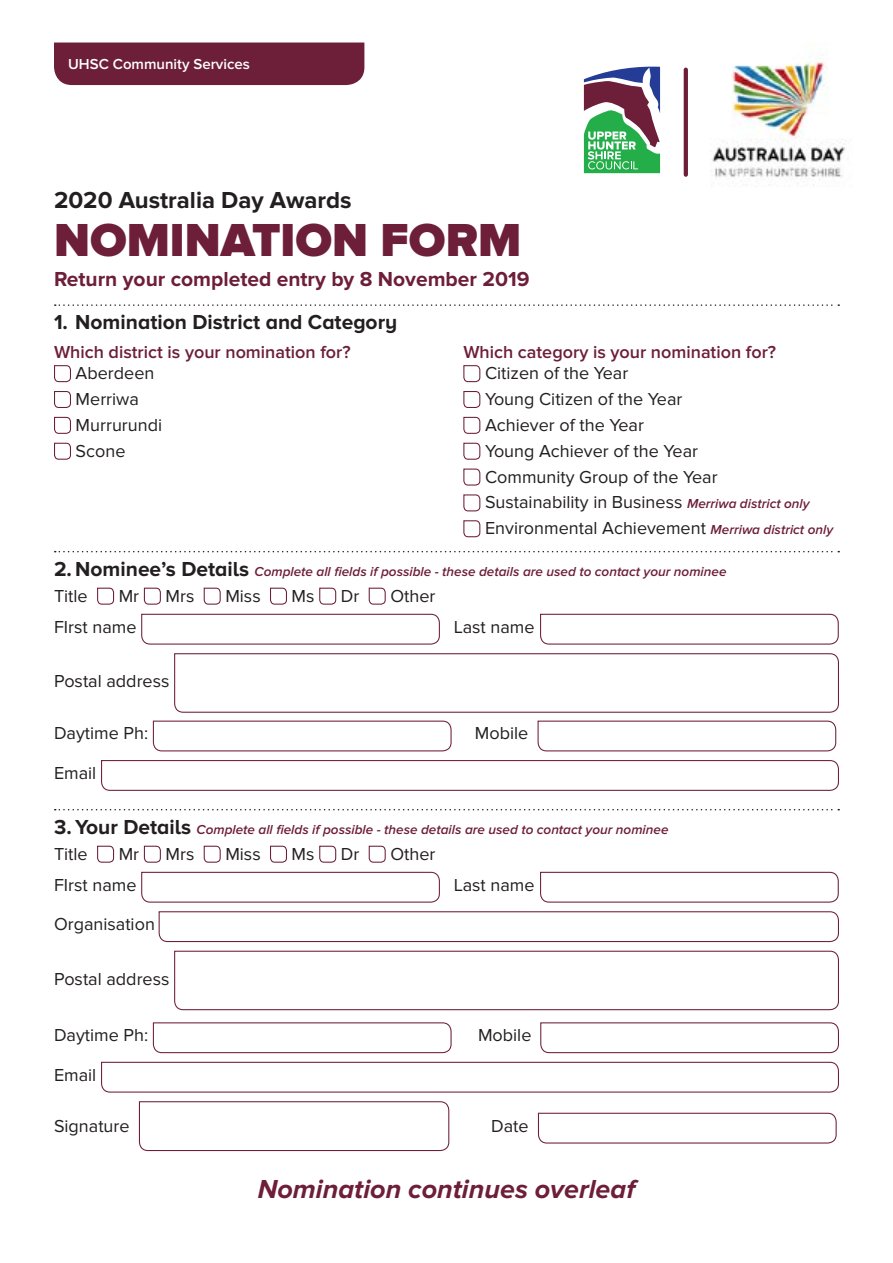
<style>
.page{position:relative;width:893px;height:1263px;background:#fff}
.page>*{position:absolute;margin:0;border:0;box-sizing:border-box;transform-origin:0 0}
.t1{font:900 48px "Proxima Nova";color:#6d1e39}
.Paragraph{font:italic 700 27px "Proxima Nova";color:#6d1e39}
.t2{font:700 24px "Proxima Nova";color:#231f20}
.t3{font:700 21px "Proxima Nova";color:#6d1e39}
.t4{font:700 21px "Proxima Nova A";color:#231f20}
.Paragraph-2{font:18px "Proxima Nova";color:#231f20}
.t5{font:600 18px "Proxima Nova";color:#6d1e39}
.Paragraph-3{font:600 15px "Proxima Nova";color:#fff}
.t6{font:italic 600 13.5px "Proxima Nova";color:#6d1e39}
.s1{font-weight:600;font-style:italic;font-size:13.5px;color:#6d1e39}
.s2{font-family:"Proxima Nova A";font-weight:700;font-style:normal;font-size:21px;color:#231f20}
</style>
<div class="page">
<svg style="left:55px;top:304px;width:784px;height:2px"></svg>
<svg style="left:54px;top:365px;width:17px;height:18px"></svg>
<svg style="left:54px;top:391px;width:17px;height:17px"></svg>
<svg style="left:54px;top:416px;width:17px;height:18px"></svg>
<svg style="left:54px;top:442px;width:17px;height:18px"></svg>
<svg style="left:463px;top:365px;width:18px;height:18px"></svg>
<svg style="left:463px;top:391px;width:18px;height:17px"></svg>
<svg style="left:463px;top:416px;width:18px;height:18px"></svg>
<svg style="left:463px;top:442px;width:18px;height:18px"></svg>
<svg style="left:463px;top:468px;width:18px;height:18px"></svg>
<svg style="left:463px;top:494px;width:18px;height:18px"></svg>
<svg style="left:463px;top:520px;width:18px;height:18px"></svg>
<svg style="left:55px;top:551px;width:784px;height:1px"></svg>
<svg style="left:55px;top:809px;width:784px;height:1px"></svg>
<svg style="left:97px;top:587px;width:18px;height:18px"></svg>
<svg style="left:143px;top:587px;width:18px;height:18px"></svg>
<svg style="left:203px;top:587px;width:18px;height:18px"></svg>
<svg style="left:270px;top:587px;width:17px;height:18px"></svg>
<svg style="left:319px;top:587px;width:18px;height:18px"></svg>
<svg style="left:368px;top:587px;width:18px;height:18px"></svg>
<svg style="left:141px;top:613px;width:299px;height:32px"></svg>
<svg style="left:540px;top:613px;width:299px;height:32px"></svg>
<svg style="left:174px;top:653px;width:665px;height:60px"></svg>
<svg style="left:152px;top:720px;width:300px;height:32px"></svg>
<svg style="left:537px;top:720px;width:300px;height:32px"></svg>
<svg style="left:101px;top:760px;width:738px;height:31px"></svg>
<svg style="left:97px;top:845px;width:18px;height:18px"></svg>
<svg style="left:143px;top:845px;width:18px;height:18px"></svg>
<svg style="left:203px;top:845px;width:18px;height:18px"></svg>
<svg style="left:270px;top:845px;width:17px;height:18px"></svg>
<svg style="left:319px;top:845px;width:18px;height:18px"></svg>
<svg style="left:368px;top:845px;width:18px;height:18px"></svg>
<svg style="left:141px;top:871px;width:299px;height:32px"></svg>
<svg style="left:540px;top:871px;width:299px;height:32px"></svg>
<svg style="left:158px;top:911px;width:681px;height:31px"></svg>
<svg style="left:174px;top:950px;width:665px;height:61px"></svg>
<svg style="left:152px;top:1022px;width:300px;height:32px"></svg>
<svg style="left:540px;top:1022px;width:299px;height:32px"></svg>
<svg style="left:101px;top:1061px;width:738px;height:32px"></svg>
<svg style="left:138px;top:1101px;width:312px;height:50px"></svg>
<svg style="left:537px;top:1112px;width:300px;height:32px"></svg>
<img style="left:710px;top:54px;width:136px;height:131px">
<svg style="left:583px;top:66px;width:78px;height:108px"></svg>
<hr style="left:684px;top:70px;width:4px;height:105px;background:#6d1e39">
<div style="left:54px;top:43px;width:310px;height:42px;background:#6d1e39"></div>
<p class="Paragraph-3" style="left:68px;top:55px;width:183px">UHSC Community Services</p>
<h3 class="t2" style="left:54px;top:186px;width:299px">2020 Australia Day Awards</h3>
<h1 class="t1" style="left:54px;top:212px;width:469px">NOMINATION FORM</h1>
<h4 class="t3" style="left:54px;top:267px;width:477px">Return your completed entry by 8 November 2019</h4>
<p class="t4" style="left:54px;top:310px;width:345px">1. Nomination District and Category</p>
<h5 class="t5" style="left:54px;top:341px;width:298px">Which district is your nomination for?</h5>
<p class="Paragraph-2" style="left:76px;top:363px;width:80px">Aberdeen</p>
<p class="Paragraph-2" style="left:76px;top:389px;width:65px">Merriwa</p>
<p class="Paragraph-2" style="left:76px;top:414px;width:88px">Murrurundi</p>
<p class="Paragraph-2" style="left:76px;top:440px;width:51px">Scone</p>
<h5 class="t5" style="left:463px;top:341px;width:314px">Which category is your nomination for?</h5>
<p class="Paragraph-2" style="left:485px;top:363px;width:145px">Citizen of the Year</p>
<p class="Paragraph-2" style="left:485px;top:389px;width:199px">Young Citizen of the Year</p>
<p class="Paragraph-2" style="left:485px;top:414px;width:160px">Achiever of the Year</p>
<p class="Paragraph-2" style="left:485px;top:440px;width:215px">Young Achiever of the Year</p>
<p class="Paragraph-2" style="left:485px;top:466px;width:234px">Community Group of the Year</p>
<p class="Paragraph-2" style="left:485px;top:492px;width:326px">Sustainability in Business <span class="s1">Merriwa district only</span></p>
<p class="Paragraph-2" style="left:485px;top:518px;width:350px">Environmental Achievement <span class="s1">Merriwa district only</span></p>
<p class="t6" style="left:54px;top:564px;width:674px"><span class="s2">2. Nominee’s Details</span> Complete all fields if possible - these details are used to contact your nominee</p>
<p class="Paragraph-2" style="left:54px;top:585px;width:35px">Title</p>
<p class="Paragraph-2" style="left:119px;top:585px;width:22px">Mr</p>
<p class="Paragraph-2" style="left:166px;top:585px;width:30px">Mrs</p>
<p class="Paragraph-2" style="left:225px;top:585px;width:37px">Miss</p>
<p class="Paragraph-2" style="left:292px;top:585px;width:24px">Ms</p>
<p class="Paragraph-2" style="left:341px;top:585px;width:20px">Dr</p>
<p class="Paragraph-2" style="left:390px;top:585px;width:47px">Other</p>
<p class="Paragraph-2" style="left:54px;top:616px;width:84px">FIrst name</p>
<p class="Paragraph-2" style="left:454px;top:616px;width:82px">Last name</p>
<p class="Paragraph-2" style="left:54px;top:671px;width:117px">Postal address</p>
<p class="Paragraph-2" style="left:54px;top:723px;width:96px">Daytime Ph:</p>
<p class="Paragraph-2" style="left:475px;top:723px;width:55px">Mobile</p>
<p class="Paragraph-2" style="left:54px;top:762px;width:44px">Email</p>
<p class="t6" style="left:54px;top:822px;width:616px"><span class="s2">3. Your Details</span> Complete all fields if possible - these details are used to contact your nominee</p>
<p class="Paragraph-2" style="left:54px;top:843px;width:35px">Title</p>
<p class="Paragraph-2" style="left:119px;top:843px;width:22px">Mr</p>
<p class="Paragraph-2" style="left:166px;top:843px;width:30px">Mrs</p>
<p class="Paragraph-2" style="left:225px;top:843px;width:37px">Miss</p>
<p class="Paragraph-2" style="left:292px;top:843px;width:24px">Ms</p>
<p class="Paragraph-2" style="left:341px;top:843px;width:20px">Dr</p>
<p class="Paragraph-2" style="left:390px;top:843px;width:47px">Other</p>
<p class="Paragraph-2" style="left:54px;top:874px;width:84px">FIrst name</p>
<p class="Paragraph-2" style="left:454px;top:874px;width:82px">Last name</p>
<p class="Paragraph-2" style="left:54px;top:914px;width:102px">Organisation</p>
<p class="Paragraph-2" style="left:54px;top:968px;width:117px">Postal address</p>
<p class="Paragraph-2" style="left:54px;top:1025px;width:96px">Daytime Ph:</p>
<p class="Paragraph-2" style="left:478px;top:1025px;width:55px">Mobile</p>
<p class="Paragraph-2" style="left:54px;top:1064px;width:44px">Email</p>
<p class="Paragraph-2" style="left:54px;top:1115px;width:77px">Signature</p>
<p class="Paragraph-2" style="left:491px;top:1115px;width:39px">Date</p>
<p class="Paragraph" style="left:258px;top:1174px;width:379px">Nomination continues overleaf</p>
</div>
